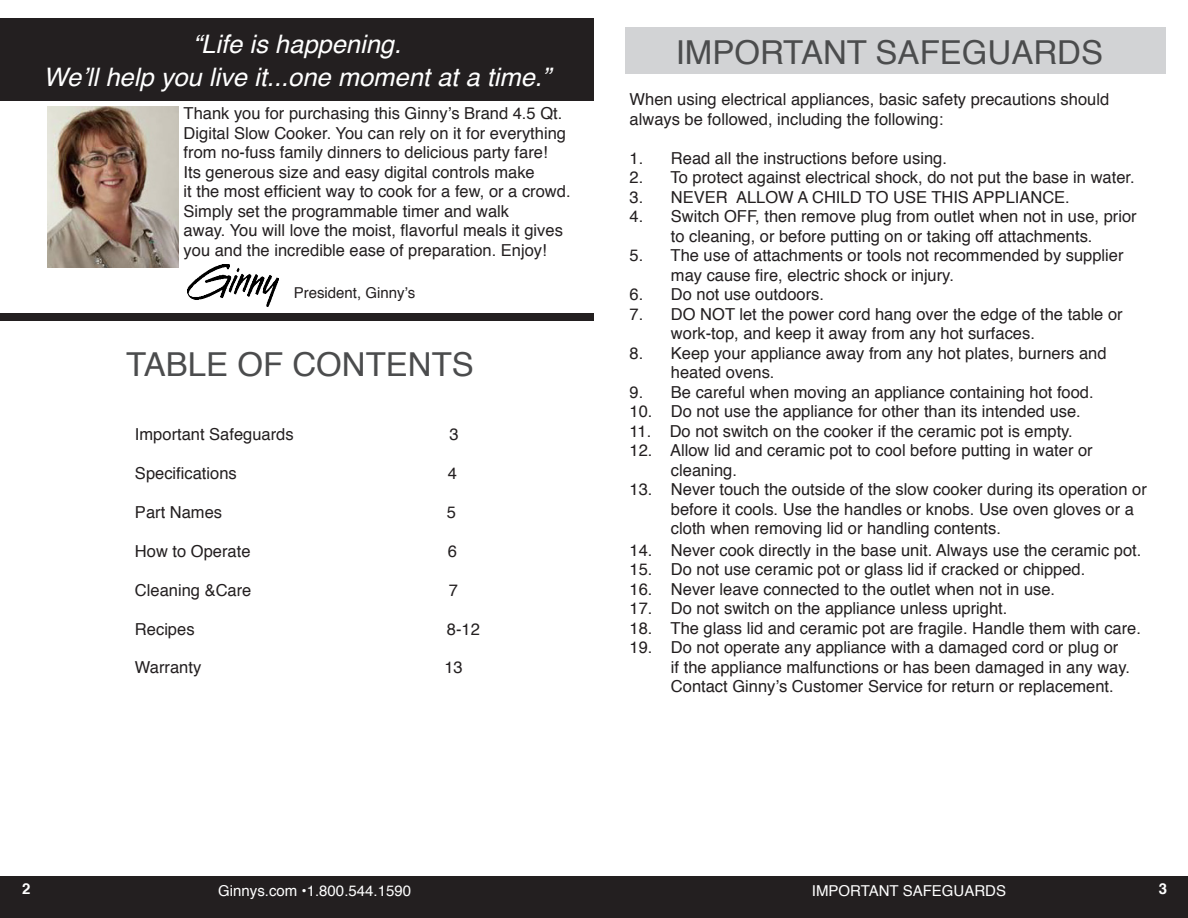
<style>
.page{position:relative;width:1188px;height:918px;background:#fff}
.page>*{position:absolute;margin:0;border:0;box-sizing:border-box;transform-origin:0 0}
.t1{font:33px "Helvetica";color:#4b4c4d}
.t2{font:italic 25.5px "Helvetica";color:#fff}
.t3{font:16.5px/19.5px "Helvetica";color:#231f20}
.t4{font:15px "Helvetica";color:#fff}
.t5{font:15px "Helvetica";color:#231f20}
.t6{font:700 15px "Helvetica";color:#fff}
</style>
<div class="page">
<div style="left:0;top:18px;width:594px;height:82px;background:#231f20"></div>
<img style="left:188px;top:265px;width:90px;height:41px">
<div style="left:0;top:314px;width:594px;height:7px;background:#231f20"></div>
<div style="left:0;top:876px;width:1188px;height:42px;background:#231f20"></div>
<img style="left:48px;top:107px;width:131px;height:160px">
<p class="t2" style="left:193px;top:24px;width:210px">“Life is happening.</p>
<p class="t2" style="left:44px;top:57px;width:508px">We’ll help you live it...one moment at a time.”</p>
<p class="t3" style="left:184px;top:104px;width:384px">Thank you for purchasing this Ginny’s Brand 4.5 Qt.<br>Digital Slow Cooker. You can rely on it for everything</p>
<p class="t3" style="left:184px;top:143px;width:366px">from no-fuss family dinners to delicious party fare!</p>
<p class="t3" style="left:184px;top:163px;width:353px">Its generous size and easy digital controls make</p>
<p class="t3" style="left:184px;top:182px;width:389px">it the most efficient way to cook for a few, or a crowd.<br>Simply set the programmable timer and walk</p>
<p class="t3" style="left:184px;top:221px;width:381px">away. You will love the moist, flavorful meals it gives you and the incredible ease of preparation. Enjoy!</p>
<p class="t5" style="left:294px;top:281px;width:123px">President, Ginny’s</p>
<p class="t1" style="left:126px;top:339px;width:349px">TABLE OF CONTENTS</p>
<p class="t3" style="left:135px;top:425px;width:160px">Important Safeguards</p>
<p class="t3" style="left:450px;top:425px;width:11px">3</p>
<p class="t3" style="left:135px;top:464px;width:103px">Specifications</p>
<p class="t3" style="left:448px;top:464px;width:11px">4</p>
<p class="t3" style="left:135px;top:503px;width:89px">Part Names</p>
<p class="t3" style="left:447px;top:503px;width:11px">5</p>
<p class="t3" style="left:135px;top:542px;width:117px">How to Operate</p>
<p class="t3" style="left:448px;top:542px;width:11px">6</p>
<p class="t3" style="left:135px;top:581px;width:118px">Cleaning &amp;Care</p>
<p class="t3" style="left:449px;top:581px;width:11px">7</p>
<p class="t3" style="left:135px;top:620px;width:61px">Recipes</p>
<p class="t3" style="left:447px;top:620px;width:35px">8-12</p>
<p class="t3" style="left:135px;top:658px;width:68px">Warranty</p>
<p class="t3" style="left:444px;top:658px;width:20px">13</p>
<p class="t1" style="left:676px;top:27px;width:429px">IMPORTANT SAFEGUARDS</p>
<p class="t3" style="left:630px;top:90px;width:481px">When using electrical appliances, basic safety precautions should always be followed, including the following:</p>
<p class="t3" style="left:630px;top:149px;width:319px">1. Read all the instructions before using.</p>
<p class="t3" style="left:630px;top:168px;width:507px">2. To protect against electrical shock, do not put the base in water.</p>
<p class="t3" style="left:630px;top:188px;width:442px">3. NEVER ALLOW A CHILD TO USE THIS APPLIANCE.</p>
<p class="t3" style="left:630px;top:207px;width:509px">4. Switch OFF, then remove plug from outlet when not in use, prior</p>
<p class="t3" style="left:671px;top:227px;width:423px">to cleaning, or before putting on or taking off attachments.</p>
<p class="t3" style="left:630px;top:246px;width:496px">5. The use of attachments or tools not recommended by supplier</p>
<p class="t3" style="left:671px;top:266px;width:285px">may cause fire, electric shock or injury.</p>
<p class="t3" style="left:630px;top:285px;width:196px">6. Do not use outdoors.</p>
<p class="t3" style="left:630px;top:305px;width:495px">7. DO NOT let the power cord hang over the edge of the table or</p>
<p class="t3" style="left:671px;top:324px;width:366px">work-top, and keep it away from any hot surfaces.</p>
<p class="t3" style="left:630px;top:344px;width:478px">8. Keep your appliance away from any hot plates, burners and</p>
<p class="t3" style="left:671px;top:363px;width:105px">heated ovens.</p>
<p class="t3" style="left:630px;top:383px;width:466px">9. Be careful when moving an appliance containing hot food.</p>
<p class="t3" style="left:630px;top:402px;width:453px">10. Do not use the appliance for other than its intended use.</p>
<p class="t3" style="left:630px;top:422px;width:445px">11. Do not switch on the cooker if the ceramic pot is empty.</p>
<p class="t3" style="left:630px;top:441px;width:465px">12. Allow lid and ceramic pot to cool before putting in water or</p>
<p class="t3" style="left:671px;top:461px;width:68px">cleaning.</p>
<p class="t3" style="left:630px;top:480px;width:519px">13. Never touch the outside of the slow cooker during its operation or</p>
<p class="t3" style="left:671px;top:500px;width:465px">before it cools. Use the handles or knobs. Use oven gloves or a</p>
<p class="t3" style="left:671px;top:519px;width:332px">cloth when removing lid or handling contents.</p>
<p class="t3" style="left:630px;top:541px;width:513px">14. Never cook directly in the base unit. Always use the ceramic pot.</p>
<p class="t3" style="left:630px;top:560px;width:457px">15. Do not use ceramic pot or glass lid if cracked or chipped.</p>
<p class="t3" style="left:630px;top:580px;width:427px">16. Never leave connected to the outlet when not in use.</p>
<p class="t3" style="left:630px;top:599px;width:379px">17. Do not switch on the appliance unless upright.</p>
<p class="t3" style="left:630px;top:619px;width:513px">18. The glass lid and ceramic pot are fragile. Handle them with care.</p>
<p class="t3" style="left:630px;top:638px;width:490px">19. Do not operate any appliance with a damaged cord or plug or</p>
<p class="t3" style="left:671px;top:658px;width:461px">if the appliance malfunctions or has been damaged in any way.</p>
<p class="t3" style="left:671px;top:677px;width:444px">Contact Ginny’s Customer Service for return or replacement.</p>
<p class="t4" style="left:808px;top:877px;width:196px">IMPORTANT SAFEGUARDS</p>
<p class="t6" style="left:18px;top:876px;width:10px">2</p>
<p class="t4" style="left:218px;top:879px;width:194px">Ginnys.com •1.800.544.1590</p>
<p class="t4" style="left:791px;top:878px;width:196px">IMPORTANT SAFEGUARDS</p>
<p class="t6" style="left:22px;top:876px;width:10px">2</p>
<p class="t4" style="left:812px;top:879px;width:196px">IMPORTANT SAFEGUARDS</p>
<p class="t6" style="left:1159px;top:876px;width:10px">3</p>
</div>
